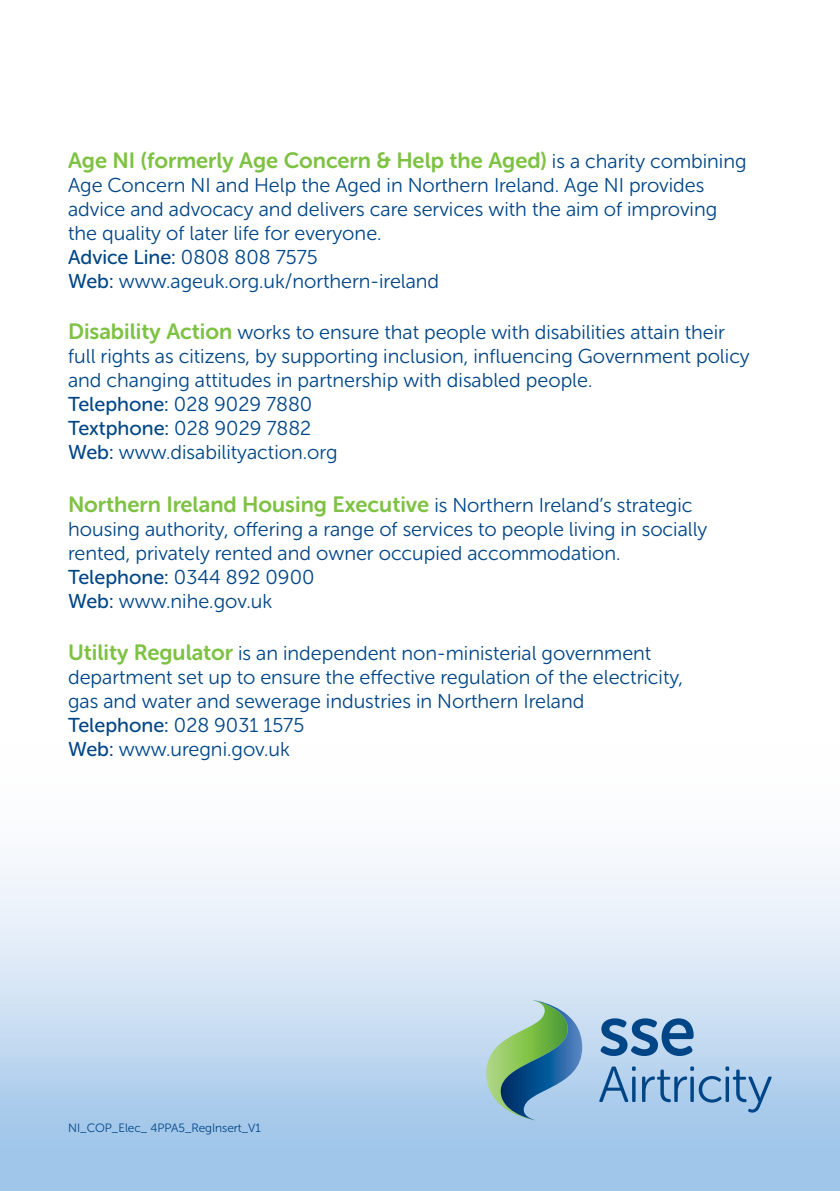
<style>
.page{position:relative;width:840px;height:1191px;background:#fff}
.page>*{position:absolute;margin:0;border:0;box-sizing:border-box;transform-origin:0 0}
.t1{font:22px "Museo Sans Rounded 700";color:#7dc242}
.t2{font:20px/24px "Museo Sans Rounded 300";color:#004687}
.t3{font:20px "Museo Sans Rounded 500";color:#004687}
.t4{font:12px "Museo Sans Rounded 300";color:#004687}
.s1{font-family:"Museo Sans Rounded 300";font-size:20px;color:#004687}
.s2{font-family:"Museo Sans Rounded 300"}
.s3{font-family:"Museo Sans Rounded 500"}
.s4{font-family:"Museo Sans Rounded 700";font-size:22px;color:#7dc242}
</style>
<div class="page">
<div style="left:0;top:743px;width:839px;height:448px;background:linear-gradient(to bottom,#fff,#9cc3e8)"></div>
<svg style="left:598px;top:1066px;width:37px;height:36px"></svg>
<svg style="left:641px;top:1066px;width:130px;height:46px;background:#8eb4d8"></svg>
<svg style="left:600px;top:1018px;width:93px;height:38px;background:#608fba"></svg>
<svg style="left:486px;top:1000px;width:96px;height:120px;background:#7fadac"></svg>
<p class="t1" style="left:68px;top:148px;width:679px">Age NI (formerly Age Concern &amp; Help the Aged) <span class="s1">is a charity combining</span></p>
<p class="t2" style="left:68px;top:173px;width:650px">Age Concern NI and Help the Aged in Northern Ireland. Age NI provides advice and advocacy and delivers care services with the aim of improving the quality of later life for everyone.</p>
<p class="t3" style="left:68px;top:246px;width:251px">Advice Line: <span class="s2">0808 808 7575</span></p>
<p class="t2" style="left:68px;top:269px;width:372px"><span class="s3">Web:</span> www.ageuk.org.uk/northern-ireland</p>
<p class="t2" style="left:68px;top:320px;width:682px"><span class="s4">Disability Action</span> works to ensure that people with disabilities attain their full rights as citizens, by supporting inclusion, influencing Government policy and changing attitudes in partnership with disabled people.<br><span class="s3">Telephone:</span> 028 9029 7880<br><span class="s3">Textphone:</span> 028 9029 7882<br><span class="s3">Web:</span> www.disabilityaction.org</p>
<p class="t1" style="left:68px;top:492px;width:625px">Northern Ireland Housing Executive <span class="s1">is Northern Ireland’s strategic</span></p>
<p class="t2" style="left:68px;top:517px;width:640px">housing authority, offering a range of services to people living in socially rented, privately rented and owner occupied accommodation.<br><span class="s3">Telephone:</span> 0344 892 0900<br><span class="s3">Web:</span> www.nihe.gov.uk</p>
<p class="t2" style="left:68px;top:641px;width:616px"><span class="s4">Utility Regulator</span> is an independent non-ministerial government department set up to ensure the effective regulation of the electricity, gas and water and sewerage industries in Northern Ireland <span class="s3">Telephone:</span> 028 9031 1575<br><span class="s3">Web:</span> www.uregni.gov.uk</p>
<p class="t4" style="left:68px;top:1121px;width:194px">NI_COP_Elec_ 4PPA5_RegInsert_V1</p>
</div>
